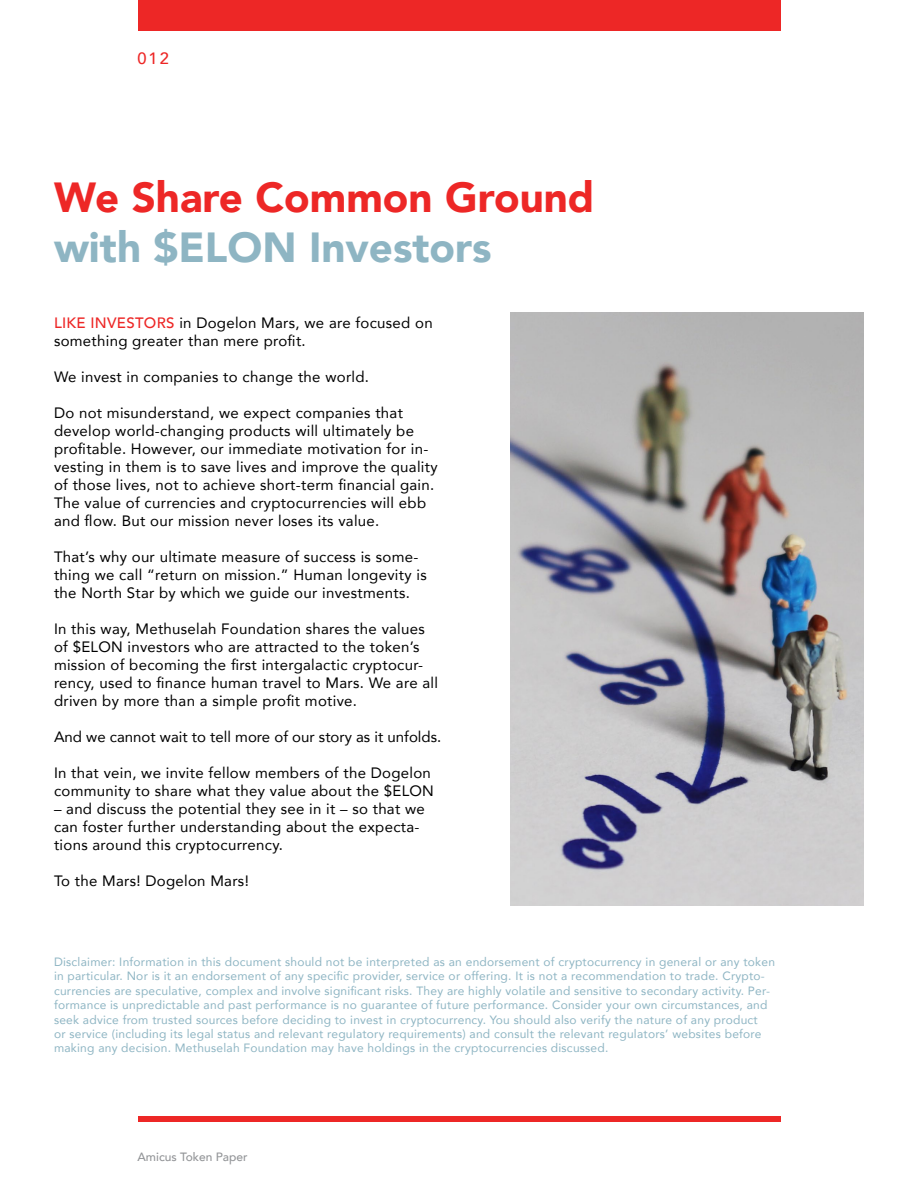
<style>
.page{position:relative;width:918px;height:1188px;background:#fff}
.page>*{position:absolute;margin:0;border:0;box-sizing:border-box;transform-origin:0 0}
.t1{font:900 42px "Avenir";color:#ed2726}
.t2{font:900 42px "Avenir";color:#8eb5c3}
.t3{font:500 16.35px "Avenir";color:#ed2726}
.t4{font:15px/18px "Avenir";letter-spacing:.02em;color:#000}
.t5{font:15px "Avenir";color:#000}
.t6{font:12px/14.4px "Avenir";letter-spacing:.02em;color:#8eb5c3}
.t7{font:500 12px "Avenir";color:#939598}
.s1{font-weight:500;color:#ed2726}
</style>
<div class="page">
<div style="left:138px;top:0;width:642px;height:30px;background:#ed2726"></div>
<div style="left:138px;top:1116px;width:642px;height:5px;background:#ed2726"></div>
<img style="left:511px;top:313px;width:353px;height:592px">
<p class="t3" style="left:138px;top:45px;width:33px">012</p>
<h1 class="t1" style="left:54px;top:161px;width:542px">We Share Common Ground</h1>
<h1 class="t2" style="left:54px;top:212px;width:439px">with $ELON Investors</h1>
<p class="t4" style="left:54px;top:313px;width:380px"><span class="s1">LIKE INVESTORS</span> in Dogelon Mars, we are focused on something greater than mere profit.</p>
<p class="t4" style="left:54px;top:367px;width:317px">We invest in companies to change the world.</p>
<p class="t4" style="left:54px;top:403px;width:385px">Do not misunderstand, we expect companies that develop world-changing products will ultimately be profitable. However, our immediate motivation for in&shy;vesting in them is to save lives and improve the quality of those lives, not to achieve short-term financial gain.<br>The value of currencies and cryptocurrencies will ebb and flow. But our mission never loses its value.</p>
<p class="t4" style="left:54px;top:547px;width:374px">That’s why our ultimate measure of success is some&shy;thing we call “return on mission.” Human longevity is the North Star by which we guide our investments.</p>
<p class="t4" style="left:54px;top:619px;width:386px">In this way, Methuselah Foundation shares the values of $ELON investors who are attracted to the token’s mission of becoming the first intergalactic cryptocur&shy;rency, used to finance human travel to Mars. We are all driven by more than a simple profit motive.</p>
<p class="t5" style="left:54px;top:724px;width:389px">And we cannot wait to tell more of our story as it unfolds.</p>
<p class="t4" style="left:54px;top:763px;width:381px">In that vein, we invite fellow members of the Dogelon community to share what they value about the $ELON</p>
<p class="t4" style="left:54px;top:799px;width:372px">– and discuss the potential they see in it – so that we can foster further understanding about the expecta&shy;tions around this cryptocurrency.</p>
<p class="t4" style="left:54px;top:871px;width:196px">To the Mars! Dogelon Mars!</p>
<p class="t6" style="left:54px;top:954px;width:723px">Disclaimer: Information in this document should not be interpreted as an endorsement of cryptocurrency in general or any token in particular. Nor is it an endorsement of any specific provider, service or offering. It is not a recommendation to trade. Crypto&shy;currencies are speculative, complex and involve significant risks. They are highly volatile and sensitive to secondary activity. Per&shy;formance is unpredictable and past performance is no guarantee of future performance. Consider your own circumstances, and seek advice from trusted sources before deciding to invest in cryptocurrency. You should also verify the nature of any product<br>or service (including its legal status and relevant regulatory requirements) and consult the relevant regulators’ websites before making any decision. Methuselah Foundation may have holdings in the cryptocurrencies discussed.</p>
<p class="t7" style="left:138px;top:1146px;width:112px">Amicus Token Paper</p>
</div>
